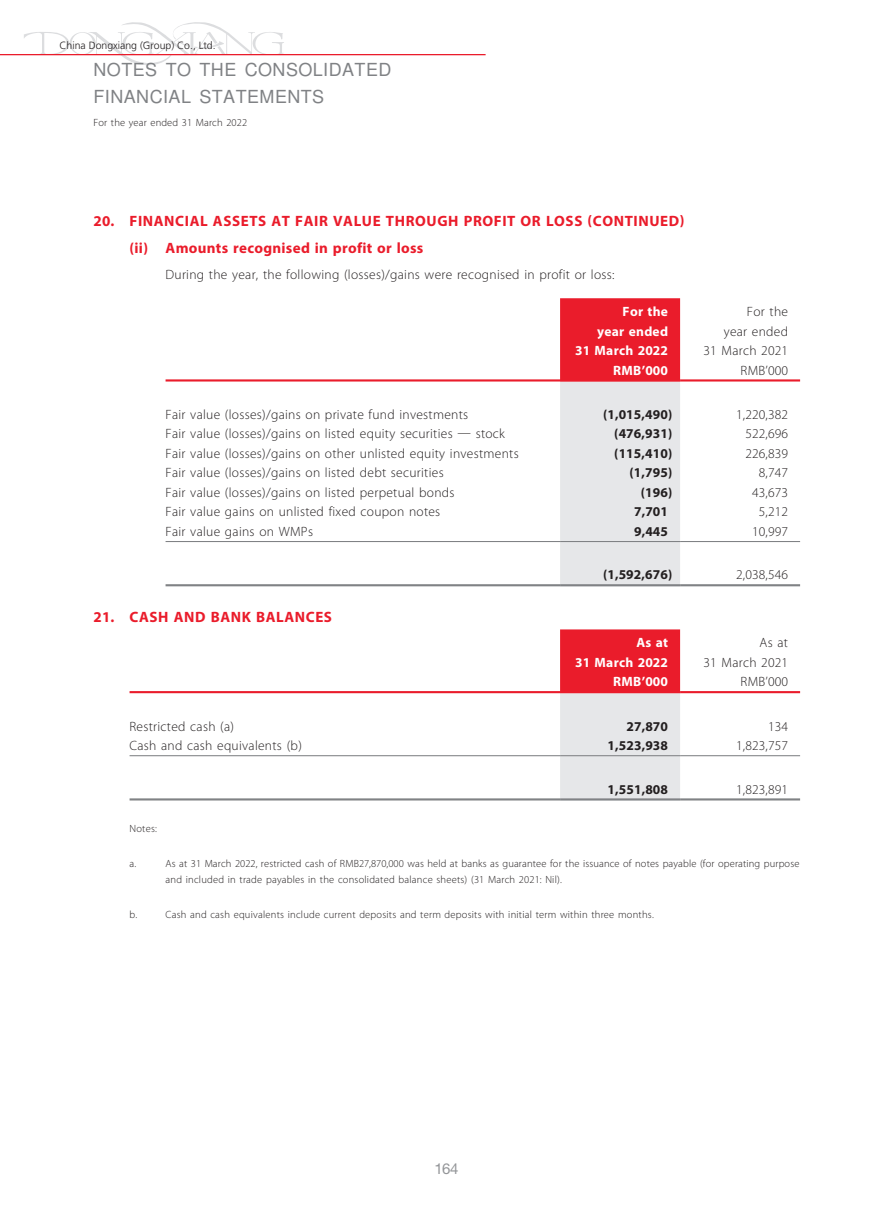
<style>
.page{position:relative;width:893px;height:1212px;background:#fff}
.page>*{position:absolute;margin:0;border:0;box-sizing:border-box;transform-origin:0 0}
.t1{font:18px/27px "Nimbus San L";letter-spacing:.025em;color:#808285}
._03_H1{font:700 15px "Myriad Pro";letter-spacing:.04em;color:#ea1c2b}
._04___H2{font:700 15px "Myriad Pro";letter-spacing:.02em;color:#ea1c2b}
.t2{font:15px "Helvetica Neue LT Std";color:#939598}
._15_Table_Stub{font:300 13.5px "Myriad Pro";letter-spacing:.02em;color:#231f20}
._01_Body_Text{font:300 13.5px/19.5px "Myriad Pro";letter-spacing:.01em;color:#231f20;text-align:right}
._01_Body_Text-2{font:700 13.5px "Myriad Pro";letter-spacing:.01em;color:#231f20}
._13_____P4{font:300 13.5px "Myriad Pro";letter-spacing:.02em;color:#231f20}
._01_Body_Text-3{font:700 13.5px/19.5px "Myriad Pro";letter-spacing:.02em;color:#fff;text-align:right}
._22____IN2__Note{font:300 10.5px/16.5px "Myriad Pro";letter-spacing:.02em;color:#231f20}
.t3{font:300 10.5px "Frutiger LT Std";color:#231f20}
._26___P2__Note{font:300 10.5px "Myriad Pro";letter-spacing:.02em;color:#231f20}
</style>
<div class="page">
<svg style="left:24px;top:22px;width:260px;height:44px"></svg>
<hr style="left:0;top:54px;width:486px;height:1px;background:#ea1c2b">
<svg style="left:560px;top:298px;width:120px;height:286px;background:#e7adb2"></svg>
<hr style="left:166px;top:379px;width:394px;height:2px;background:#ea1c2b">
<hr style="left:560px;top:379px;width:120px;height:2px;background:#ea1c2b">
<hr style="left:680px;top:379px;width:120px;height:2px;background:#ea1c2b">
<hr style="left:166px;top:541px;width:394px;height:1px;background:#808285">
<hr style="left:560px;top:541px;width:120px;height:1px;background:#808285">
<hr style="left:680px;top:541px;width:120px;height:1px;background:#808285">
<hr style="left:166px;top:584px;width:394px;height:2px;background:#808285">
<hr style="left:560px;top:584px;width:120px;height:2px;background:#808285">
<hr style="left:680px;top:584px;width:120px;height:2px;background:#808285">
<svg style="left:560px;top:629px;width:120px;height:169px;background:#e79ba2"></svg>
<hr style="left:130px;top:691px;width:430px;height:2px;background:#ea1c2b">
<hr style="left:560px;top:691px;width:120px;height:2px;background:#ea1c2b">
<hr style="left:680px;top:691px;width:120px;height:2px;background:#ea1c2b">
<hr style="left:130px;top:755px;width:430px;height:1px;background:#808285">
<hr style="left:560px;top:755px;width:120px;height:1px;background:#808285">
<hr style="left:680px;top:755px;width:120px;height:1px;background:#808285">
<hr style="left:130px;top:798px;width:430px;height:2px;background:#808285">
<hr style="left:560px;top:798px;width:120px;height:2px;background:#808285">
<hr style="left:680px;top:798px;width:120px;height:2px;background:#808285">
<p class="t3" style="left:60px;top:39px;width:158px">China Dongxiang (Group) Co., Ltd.</p>
<h1 class="t1" style="left:94px;top:55px;width:299px">NOTES TO THE CONSOLIDATED<br>FINANCIAL STATEMENTS</h1>
<p class="_22____IN2__Note" style="left:94px;top:115px;width:155px">For the year ended 31 March 2022</p>
<p class="_03_H1" style="left:94px;top:211px;width:592px">20. FINANCIAL ASSETS AT FAIR VALUE THROUGH PROFIT OR LOSS (CONTINUED)</p>
<p class="_04___H2" style="left:130px;top:238px;width:295px">(ii) Amounts recognised in profit or loss</p>
<p class="_13_____P4" style="left:166px;top:267px;width:450px">During the year, the following (losses)/gains were recognised in profit or loss:</p>
<p class="_01_Body_Text-3" style="left:575px;top:301px;width:94px">For the<br>year ended<br>31 March 2022</p>
<p class="_01_Body_Text" style="left:703px;top:302px;width:86px">For the<br>year ended<br>31 March 2021</p>
<p class="_01_Body_Text-3" style="left:613px;top:360px;width:56px">RMB’000</p>
<p class="_01_Body_Text" style="left:741px;top:360px;width:49px">RMB’000</p>
<p class="_15_Table_Stub" style="left:166px;top:407px;width:304px">Fair value (losses)/gains on private fund investments</p>
<p class="_01_Body_Text-2" style="left:603px;top:405px;width:71px">(1,015,490)</p>
<p class="_01_Body_Text" style="left:736px;top:405px;width:54px">1,220,382</p>
<p class="_15_Table_Stub" style="left:166px;top:426px;width:341px">Fair value (losses)/gains on listed equity securities — stock</p>
<p class="_01_Body_Text-2" style="left:614px;top:425px;width:60px">(476,931)</p>
<p class="_01_Body_Text" style="left:745px;top:424px;width:44px">522,696</p>
<p class="_15_Table_Stub" style="left:166px;top:446px;width:355px">Fair value (losses)/gains on other unlisted equity investments</p>
<p class="_01_Body_Text-2" style="left:614px;top:444px;width:60px">(115,410)</p>
<p class="_01_Body_Text" style="left:745px;top:444px;width:44px">226,839</p>
<p class="_15_Table_Stub" style="left:166px;top:465px;width:280px">Fair value (losses)/gains on listed debt securities</p>
<p class="_01_Body_Text-2" style="left:630px;top:464px;width:44px">(1,795)</p>
<p class="_01_Body_Text" style="left:759px;top:463px;width:31px">8,747</p>
<p class="_15_Table_Stub" style="left:166px;top:485px;width:291px">Fair value (losses)/gains on listed perpetual bonds</p>
<p class="_01_Body_Text-2" style="left:641px;top:483px;width:33px">(196)</p>
<p class="_01_Body_Text" style="left:752px;top:483px;width:38px">43,673</p>
<p class="_15_Table_Stub" style="left:166px;top:504px;width:276px">Fair value gains on unlisted fixed coupon notes</p>
<p class="_01_Body_Text-2" style="left:634px;top:503px;width:36px">7,701</p>
<p class="_01_Body_Text" style="left:759px;top:502px;width:31px">5,212</p>
<p class="_15_Table_Stub" style="left:166px;top:524px;width:149px">Fair value gains on WMPs</p>
<p class="_01_Body_Text-2" style="left:634px;top:522px;width:36px">9,445</p>
<p class="_01_Body_Text" style="left:752px;top:522px;width:38px">10,997</p>
<p class="_01_Body_Text-2" style="left:603px;top:566px;width:71px">(1,592,676)</p>
<p class="_01_Body_Text" style="left:736px;top:565px;width:54px">2,038,546</p>
<p class="_03_H1" style="left:94px;top:607px;width:240px">21. CASH AND BANK BALANCES</p>
<p class="_01_Body_Text-3" style="left:575px;top:632px;width:94px">As at<br>31 March 2022</p>
<p class="_01_Body_Text" style="left:703px;top:633px;width:86px">As at<br>31 March 2021</p>
<p class="_01_Body_Text-3" style="left:613px;top:671px;width:56px">RMB’000</p>
<p class="_01_Body_Text" style="left:741px;top:672px;width:49px">RMB’000</p>
<p class="_15_Table_Stub" style="left:130px;top:718px;width:106px">Restricted cash (a)</p>
<p class="_01_Body_Text-2" style="left:626px;top:717px;width:43px">27,870</p>
<p class="_01_Body_Text" style="left:768px;top:716px;width:22px">134</p>
<p class="_15_Table_Stub" style="left:130px;top:738px;width:174px">Cash and cash equivalents (b)</p>
<p class="_01_Body_Text-2" style="left:607px;top:737px;width:62px">1,523,938</p>
<p class="_01_Body_Text" style="left:736px;top:736px;width:54px">1,823,757</p>
<p class="_01_Body_Text-2" style="left:607px;top:780px;width:62px">1,551,808</p>
<p class="_01_Body_Text" style="left:736px;top:779px;width:54px">1,823,891</p>
<p class="_26___P2__Note" style="left:130px;top:823px;width:29px">Notes:</p>
<p class="_22____IN2__Note" style="left:130px;top:855px;width:8px">a.</p>
<p class="_22____IN2__Note" style="left:166px;top:855px;width:635px">As at 31 March 2022, restricted cash of RMB27,870,000 was held at banks as guarantee for the issuance of notes payable (for operating purpose and included in trade payables in the consolidated balance sheets) (31 March 2021: Nil).</p>
<p class="_22____IN2__Note" style="left:130px;top:906px;width:9px">b.</p>
<p class="_22____IN2__Note" style="left:166px;top:906px;width:490px">Cash and cash equivalents include current deposits and term deposits with initial term within three months.</p>
<p class="t2" style="left:434px;top:1160px;width:25px">164</p>
</div>
